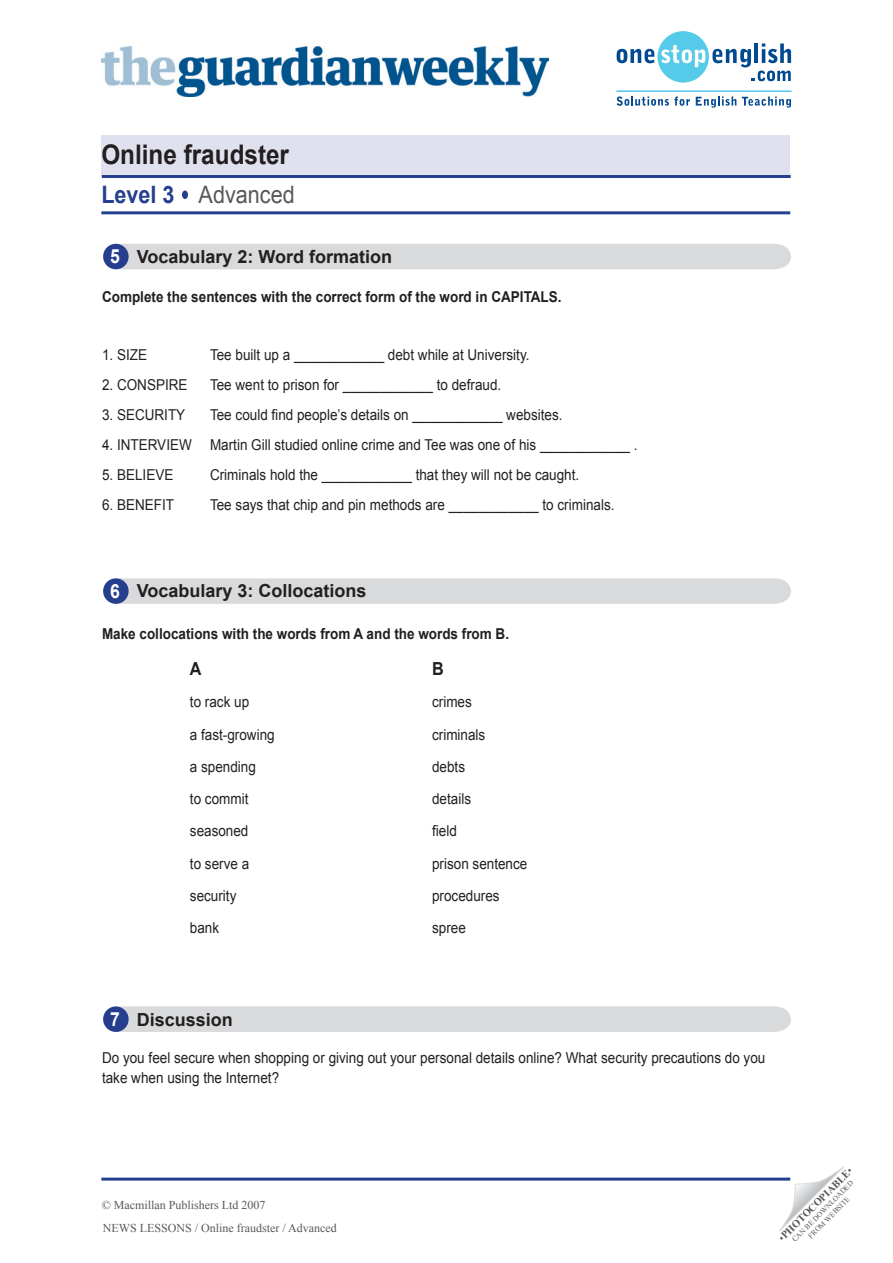
<style>
.page{position:relative;width:893px;height:1263px;background:#fff}
.page>*{position:absolute;margin:0;border:0;box-sizing:border-box;transform-origin:0 0}
.t1{font:700 27px "Arial";color:#231f20;scale:.9 1}
.body_text{font:24px "Arial";color:#57585a;scale:.9 1}
.key_exercise_titles{font:700 19.5px "Arial";color:#fff;scale:.9 1}
.key_exercise_titles-2{font:700 18px "Arial";color:#231f20}
.key_exercise_titles-3{font:700 18px "Arial";color:#231f20;scale:.9 1}
.Main_body_text{font:15px "Arial";color:#231f20;scale:.9 1}
.key_exercise_titles-4{font:15px "Arial";color:#231f20;scale:.9 1}
.Bold_body_text{font:15px/19.5px "Arial";color:#231f20;scale:.9 1}
.Bold_body_text-2{font:700 15px "Arial";color:#231f20;scale:.9 1}
.t2{font:12px "Times New Roman";color:#57585a}
.t3{font:700 10.5px "Times New Roman";color:#57585a}
.t4{font:7.5px "Times New Roman";color:#57585a}
.s1{font-weight:700;color:#253f8e}
.s2{font-weight:400}
</style>
<div class="page">
<div style="left:101px;top:135px;width:689px;height:40px;background:#e0e1ee"></div>
<svg style="left:617px;top:31px;width:174px;height:52px"></svg>
<svg style="left:617px;top:97px;width:73px;height:9px"></svg>
<svg style="left:696px;top:97px;width:40px;height:11px"></svg>
<svg style="left:742px;top:97px;width:49px;height:11px"></svg>
<hr style="left:617px;top:91px;width:174px;height:1px;background:#55cae9">
<svg style="left:779px;top:1167px;width:65px;height:64px"></svg>
<img style="left:101px;top:46px;width:448px;height:50px">
<hr style="left:102px;top:175px;width:689px;height:3px;background:#253f8e">
<hr style="left:101px;top:211px;width:689px;height:3px;background:#253f8e">
<hr style="left:101px;top:1177px;width:689px;height:3px;background:#253f8e">
<div style="left:104px;top:244px;width:687px;height:25px;background:#d9dadc"></div>
<div style="left:103px;top:244px;width:26px;height:25px;background:#253f8e;border-radius:50%"></div>
<div style="left:104px;top:578px;width:687px;height:26px;background:#d9dadc"></div>
<div style="left:103px;top:578px;width:26px;height:26px;background:#253f8e;border-radius:50%"></div>
<div style="left:182px;top:190px;width:6px;height:9px;background:#253f8e;border-radius:50%"></div>
<div style="left:104px;top:1006px;width:687px;height:26px;background:#d9dadc"></div>
<div style="left:103px;top:1006px;width:26px;height:26px;background:#253f8e;border-radius:50%"></div>
<p class="t1" style="left:101px;top:136px;width:210px">Online fraudster</p>
<p class="body_text" style="left:101px;top:178px;width:216px"><span class="s1">Level 3</span> Advanced</p>
<p class="key_exercise_titles" style="left:110px;top:244px;width:12px">5</p>
<p class="key_exercise_titles-2" style="left:137px;top:245px;width:257px">Vocabulary 2: Word formation</p>
<p class="Bold_body_text-2" style="left:102px;top:286px;width:512px">Complete the sentences with the correct form of the word in CAPITALS.</p>
<p class="Main_body_text" style="left:102px;top:344px;width:52px">1. SIZE</p>
<p class="Main_body_text" style="left:210px;top:344px;width:356px">Tee built up a ____________ debt while at University.</p>
<p class="Main_body_text" style="left:102px;top:374px;width:97px">2. CONSPIRE</p>
<p class="Main_body_text" style="left:210px;top:374px;width:325px">Tee went to prison for ____________ to defraud.</p>
<p class="Main_body_text" style="left:102px;top:404px;width:94px">3. SECURITY</p>
<p class="Main_body_text" style="left:210px;top:404px;width:393px">Tee could find people’s details on ____________ websites.</p>
<p class="Main_body_text" style="left:102px;top:434px;width:596px">4. INTERVIEW Martin Gill studied online crime and Tee was one of his ____________ .</p>
<p class="Main_body_text" style="left:102px;top:464px;width:81px">5. BELIEVE</p>
<p class="Main_body_text" style="left:210px;top:464px;width:412px">Criminals hold the ____________ that they will not be caught.</p>
<p class="Main_body_text" style="left:102px;top:494px;width:82px">6. BENEFIT</p>
<p class="Main_body_text" style="left:210px;top:494px;width:451px">Tee says that chip and pin methods are ____________ to criminals.</p>
<p class="key_exercise_titles" style="left:110px;top:578px;width:12px">6</p>
<p class="key_exercise_titles-2" style="left:137px;top:579px;width:231px">Vocabulary 3: Collocations</p>
<p class="Bold_body_text-2" style="left:102px;top:624px;width:454px">Make collocations with the words from A and the words from B.</p>
<p class="key_exercise_titles-3" style="left:190px;top:657px;width:14px">A</p>
<p class="key_exercise_titles-4" style="left:190px;top:692px;width:67px">to rack up</p>
<p class="key_exercise_titles-4" style="left:190px;top:724px;width:96px">a fast-growing</p>
<p class="key_exercise_titles-4" style="left:190px;top:757px;width:75px">a spending</p>
<p class="key_exercise_titles-4" style="left:190px;top:789px;width:67px">to commit</p>
<p class="key_exercise_titles-4" style="left:190px;top:821px;width:67px">seasoned</p>
<p class="key_exercise_titles-4" style="left:190px;top:853px;width:67px">to serve a</p>
<p class="key_exercise_titles-4" style="left:190px;top:886px;width:53px">security</p>
<p class="key_exercise_titles-4" style="left:190px;top:918px;width:34px">bank</p>
<p class="key_exercise_titles-3" style="left:432px;top:657px;width:14px">B</p>
<p class="key_exercise_titles-4" style="left:432px;top:692px;width:46px">crimes</p>
<p class="key_exercise_titles-4" style="left:432px;top:724px;width:61px">criminals</p>
<p class="key_exercise_titles-4" style="left:432px;top:757px;width:38px">debts</p>
<p class="key_exercise_titles-4" style="left:432px;top:789px;width:45px">details</p>
<p class="key_exercise_titles-4" style="left:432px;top:821px;width:29px">field</p>
<p class="key_exercise_titles-4" style="left:432px;top:853px;width:107px">prison sentence</p>
<p class="key_exercise_titles-4" style="left:432px;top:886px;width:77px">procedures</p>
<p class="key_exercise_titles-4" style="left:432px;top:918px;width:39px">spree</p>
<p class="key_exercise_titles" style="left:110px;top:1006px;width:12px">7</p>
<p class="key_exercise_titles-2" style="left:137px;top:1007px;width:98px">Discussion</p>
<p class="Bold_body_text" style="left:102px;top:1048px;width:739px">Do you feel secure when shopping or giving out your personal details online? What security precautions do you take when using the Internet?</p>
<p class="t2" style="left:102px;top:1197px;width:165px">© Macmillan Publishers Ltd 2007</p>
<p class="t2" style="left:103px;top:1220px;width:235px">NEWS LESSONS / Online fraudster / Advanced</p>
<p class="t3" style="left:775px;top:1234px;width:101px;rotate:-45deg"><span class="s2">•</span>PHOTOCOPIABLE<span class="s2">•</span></p>
<p class="t4" style="left:790px;top:1237px;width:85px;rotate:-45deg">CAN BE DOWNLOADED</p>
<p class="t4" style="left:806px;top:1233px;width:57px;rotate:-45deg">FROM WEBSITE</p>
</div>
